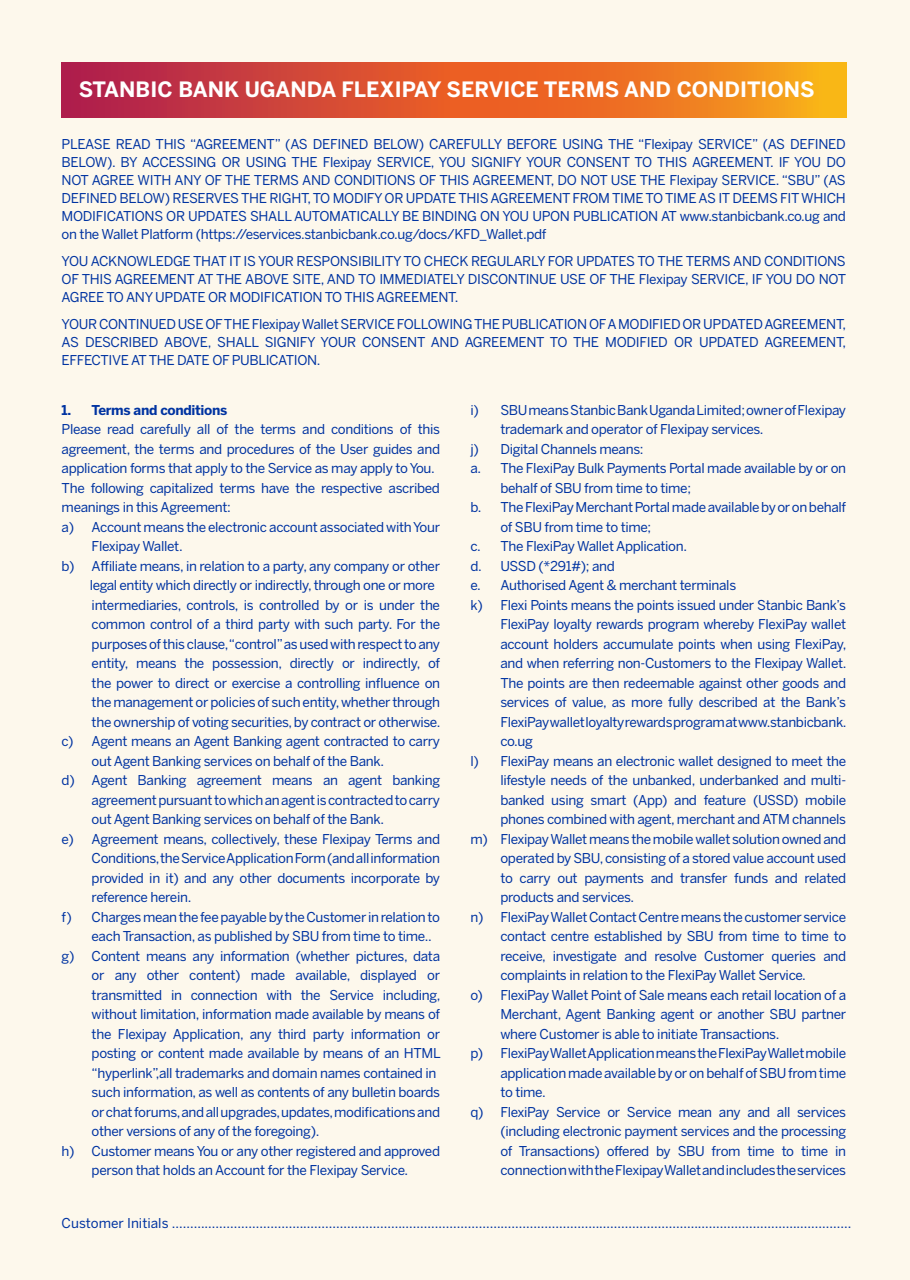
<style>
.page{position:relative;width:910px;height:1280px;background:#fdf8ec}
.page>*{position:absolute;margin:0;border:0;box-sizing:border-box;transform-origin:0 0}
.t1{font:700 21px "Benton Sans";color:#fff}
.List_Paragraph{font:13.5px/19.5px "Benton Sans";letter-spacing:-.025em;color:#0033a1;text-align:justify}
.List_Paragraph-2{font:13.5px "Benton Sans";color:#0033a1}
.List_Paragraph-3{font:700 13.5px "Benton Sans";letter-spacing:-.025em;color:#0033a1}
</style>
<div class="page">
<svg style="left:62px;top:62px;width:784px;height:56px;background:#dd5d2e"></svg>
<p class="t1" style="left:79px;top:76px;width:738px">STANBIC BANK UGANDA FLEXIPAY SERVICE TERMS AND CONDITIONS</p>
<p class="List_Paragraph" style="left:62px;top:135px;width:786px;line-height:18px">PLEASE READ THIS “AGREEMENT” (AS DEFINED BELOW) CAREFULLY BEFORE USING THE “Flexipay SERVICE” (AS DEFINED BELOW). BY ACCESSING OR USING THE Flexipay SERVICE, YOU SIGNIFY YOUR CONSENT TO THIS AGREEMENT. IF YOU DO NOT AGREE WITH ANY OF THE TERMS AND CONDITIONS OF THIS AGREEMENT, DO NOT USE THE Flexipay SERVICE. “SBU” (AS DEFINED BELOW) RESERVES THE RIGHT, TO MODIFY OR UPDATE THIS AGREEMENT FROM TIME TO TIME AS IT DEEMS FIT WHICH MODIFICATIONS OR UPDATES SHALL AUTOMATICALLY BE BINDING ON YOU UPON PUBLICATION AT www.stanbicbank.co.ug and on the Wallet Platform (https://eservices.stanbicbank.co.ug/docs/KFD_Wallet.pdf</p>
<p class="List_Paragraph" style="left:62px;top:252px;width:786px;line-height:18px">YOU ACKNOWLEDGE THAT IT IS YOUR RESPONSIBILITY TO CHECK REGULARLY FOR UPDATES TO THE TERMS AND CONDITIONS OF THIS AGREEMENT AT THE ABOVE SITE, AND TO IMMEDIATELY DISCONTINUE USE OF THE Flexipay SERVICE, IF YOU DO NOT AGREE TO ANY UPDATE OR MODIFICATION TO THIS AGREEMENT.</p>
<p class="List_Paragraph" style="left:62px;top:315px;width:786px;line-height:18px">YOUR CONTINUED USE OF THE Flexipay Wallet SERVICE FOLLOWING THE PUBLICATION OF A MODIFIED OR UPDATED AGREEMENT, AS DESCRIBED ABOVE, SHALL SIGNIFY YOUR CONSENT AND AGREEMENT TO THE MODIFIED OR UPDATED AGREEMENT, EFFECTIVE AT THE DATE OF PUBLICATION.</p>
<p class="List_Paragraph" style="left:500px;top:400px;width:347px;text-indent:-30px">i) SBU means Stanbic Bank Uganda Limited; owner of Flexipay trademark and operator of Flexipay services.</p>
<p class="List_Paragraph" style="left:470px;top:439px;width:175px">j) Digital Channels means:</p>
<p class="List_Paragraph" style="left:500px;top:458px;width:347px;text-indent:-30px">a. The FlexiPay Bulk Payments Portal made available by or on behalf of SBU from time to time;</p>
<p class="List_Paragraph" style="left:500px;top:497px;width:347px;text-indent:-30px">b. The FlexiPay Merchant Portal made available by or on behalf of SBU from time to time;</p>
<p class="List_Paragraph" style="left:470px;top:536px;width:218px">c. The FlexiPay Wallet Application.</p>
<p class="List_Paragraph" style="left:470px;top:556px;width:146px">d. USSD (*291#); and</p>
<p class="List_Paragraph" style="left:470px;top:575px;width:267px">e. Authorised Agent &amp; merchant terminals</p>
<p class="List_Paragraph" style="left:500px;top:595px;width:348px;text-indent:-30px">k) Flexi Points means the points issued under Stanbic Bank’s FlexiPay loyalty rewards program whereby FlexiPay wallet account holders accumulate points when using FlexiPay, and when referring non-Customers to the Flexipay Wallet.<br>The points are then redeemable against other goods and services of value, as more fully described at the Bank’s FlexiPay wallet loyalty rewards program atwww.stanbicbank. co.ug</p>
<p class="List_Paragraph" style="left:500px;top:751px;width:347px;text-indent:-30px">l) FlexiPay means an electronic wallet designed to meet the lifestyle needs of the unbanked, underbanked and multi&shy;banked using smart (App) and feature (USSD) mobile phones combined with agent, merchant and ATM channels</p>
<p class="List_Paragraph" style="left:500px;top:829px;width:347px;text-indent:-30px">m) Flexipay Wallet means the mobile wallet solution owned and operated by SBU, consisting of a stored value account used to carry out payments and transfer funds and related products and services.</p>
<p class="List_Paragraph" style="left:500px;top:907px;width:347px;text-indent:-30px">n) FlexiPay Wallet Contact Centre means the customer service contact centre established by SBU from time to time to receive, investigate and resolve Customer queries and complaints in relation to the FlexiPay Wallet Service.</p>
<p class="List_Paragraph" style="left:500px;top:985px;width:347px;text-indent:-30px">o) FlexiPay Wallet Point of Sale means each retail location of a Merchant, Agent Banking agent or another SBU partner where Customer is able to initiate Transactions.</p>
<p class="List_Paragraph" style="left:500px;top:1043px;width:347px;text-indent:-30px">p) FlexiPay Wallet Application means the FlexiPay Wallet mobile application made available by or on behalf of SBU from time to time.</p>
<p class="List_Paragraph" style="left:500px;top:1102px;width:347px;text-indent:-30px">q) FlexiPay Service or Service mean any and all services (including electronic payment services and the processing of Transactions) offered by SBU from time to time in connection with the Flexipay Wallet and includes the services</p>
<p class="List_Paragraph-3" style="left:62px;top:401px;width:167px">1. Terms and conditions</p>
<p class="List_Paragraph" style="left:62px;top:419px;width:380px">Please read carefully all of the terms and conditions of this agreement, the terms and procedures of the User guides and application forms that apply to the Service as may apply to You.</p>
<p class="List_Paragraph" style="left:62px;top:478px;width:380px">The following capitalized terms have the respective ascribed meanings in this Agreement:</p>
<p class="List_Paragraph" style="left:92px;top:517px;width:350px;text-indent:-30px">a) Account means the electronic account associated with Your<br>Flexipay Wallet.</p>
<p class="List_Paragraph" style="left:90px;top:556px;width:352px;text-align:left;text-indent:-28px">b) Affiliate means, in relation to a party, any company or other legal entity which directly or indirectly, through one or more intermediaries, controls, is controlled by or is under the common control of a third party with such party. For the purposes of this clause, “control” as used with respect to any entity, means the possession, directly or indirectly, of the power to direct or exercise a controlling influence on the management or policies of such entity, whether through the ownership of voting securities, by contract or otherwise.</p>
<p class="List_Paragraph" style="left:92px;top:731px;width:350px;text-indent:-30px">c) Agent means an Agent Banking agent contracted to carry out Agent Banking services on behalf of the Bank.</p>
<p class="List_Paragraph" style="left:92px;top:770px;width:350px;text-indent:-30px">d) Agent Banking agreement means an agent banking agreement pursuant to which an agent is contracted to carry out Agent Banking services on behalf of the Bank.</p>
<p class="List_Paragraph" style="left:92px;top:829px;width:350px;text-indent:-30px">e) Agreement means, collectively, these Flexipay Terms and Conditions, the Service Application Form (and all information provided in it) and any other documents incorporate by reference herein.</p>
<p class="List_Paragraph" style="left:92px;top:907px;width:350px;text-indent:-30px">f) Charges mean the fee payable by the Customer in relation to each Transaction, as published by SBU from time to time..</p>
<p class="List_Paragraph" style="left:92px;top:946px;width:351px;text-align:left;text-indent:-30px">g) Content means any information (whether pictures, data or any other content) made available, displayed or transmitted in connection with the Service including, without limitation, information made available by means of the Flexipay Application, any third party information or posting or content made available by means of an HTML “hyperlink”,all trademarks and domain names contained in such information, as well as contents of any bulletin boards or chat forums, and all upgrades, updates, modifications and other versions of any of the foregoing).</p>
<p class="List_Paragraph" style="left:62px;top:1141px;width:380px;text-align:center">h) Customer means You or any other registered and approved person that holds an Account for the Flexipay Service.</p>
<p class="List_Paragraph-2" style="left:62px;top:1215px;width:791px">Customer Initials ……………………………………………………………………………………………………………………………………………………………………</p>
</div>
